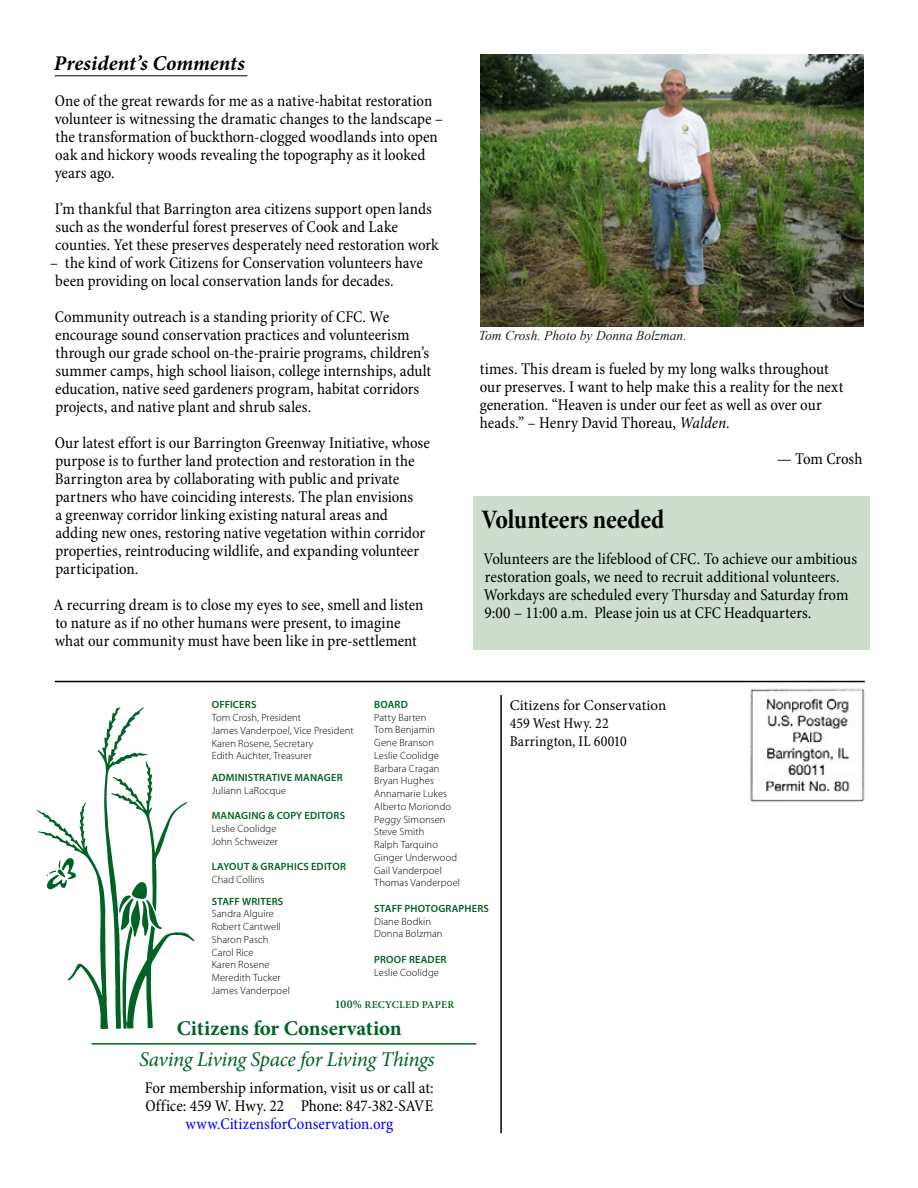
<style>
.page{position:relative;width:918px;height:1188px;background:#fff}
.page>*{position:absolute;margin:0;border:0;box-sizing:border-box;transform-origin:0 0}
.t1{font:27px "Minion Pro Bold Cn Subh";letter-spacing:-.01em;color:#000}
.t2{font:italic 21px "Minion Pro";letter-spacing:-.025em;color:#006225}
.t3{font:700 21px "Minion Pro";letter-spacing:-.005em;color:#006225}
.t4{font:italic 700 21px "Minion Pro";color:#000}
.t5{font:condensed 16.5px/18px "Minion Pro";color:#000}
.t6{font:condensed 16.5px "Minion Pro";color:#00f}
.t7{font:condensed 15px/18px "Minion Pro";letter-spacing:.005em;color:#000}
.t8{font:15px "Minion Pro";letter-spacing:.005em;color:#000}
.t9{font:italic 13.5px "Times New Roman";color:#222}
.t10{font:300 10.5px/12.8px "Myriad Pro";letter-spacing:.01em;color:#000}
.t11{font:600 10.5px "Myriad Pro";letter-spacing:.015em;color:#006225}
.t12{font:600 10.5px "Minion Pro";letter-spacing:.025em;color:#006225}
.s1{font-style:italic}
.s2{font-size:12px}
</style>
<div class="page">
<hr style="left:55px;top:681px;width:810px;height:1px;background:#000">
<hr style="left:500px;top:695px;width:2px;height:438px;background:#000">
<hr style="left:92px;top:1043px;width:384px;height:2px;background:#006225">
<svg style="left:37px;top:707px;width:157px;height:322px"></svg>
<img style="left:750px;top:688px;width:115px;height:115px">
<hr style="left:55px;top:75px;width:192px;height:1px;background:#000">
<img style="left:480px;top:54px;width:383px;height:272px">
<div style="left:473px;top:496px;width:396px;height:153px;background:#ceddce"></div>
<p class="t4" style="left:54px;top:48px;width:192px">President’s Comments</p>
<p class="t5" style="left:55px;top:92px;width:390px">One of the great rewards for me as a native-habitat restoration volunteer is witnessing the dramatic changes to the landscape – the transformation of buckthorn-clogged woodlands into open oak and hickory woods revealing the topography as it looked years ago.</p>
<p class="t5" style="left:55px;top:200px;width:385px">I’m thankful that Barrington area citizens support open lands such as the wonderful forest preserves of Cook and Lake counties. Yet these preserves desperately need restoration work</p>
<p class="t5" style="left:55px;top:254px;width:369px;text-indent:-5px">– the kind of work Citizens for Conservation volunteers have been providing on local conservation lands for decades.</p>
<p class="t5" style="left:55px;top:308px;width:378px">Community outreach is a standing priority of CFC. We encourage sound conservation practices and volunteerism through our grade school on-the-prairie programs, children’s summer camps, high school liaison, college internships, adult education, native seed gardeners program, habitat corridors projects, and native plant and shrub sales.</p>
<p class="t5" style="left:55px;top:434px;width:377px">Our latest effort is our Barrington Greenway Initiative, whose purpose is to further land protection and restoration in the Barrington area by collaborating with public and private partners who have coinciding interests. The plan envisions<br>a greenway corridor linking existing natural areas and adding new ones, restoring native vegetation within corridor properties, reintroducing wildlife, and expanding volunteer participation.</p>
<p class="t5" style="left:54px;top:596px;width:371px">A recurring dream is to close my eyes to see, smell and listen to nature as if no other humans were present, to imagine what our community must have been like in pre-settlement</p>
<p class="t9" style="left:479px;top:327px;width:209px">Tom Crosh. Photo by Donna Bolzman.</p>
<p class="t5" style="left:480px;top:361px;width:365px">times. This dream is fueled by my long walks throughout our preserves. I want to help make this a reality for the next generation. “Heaven is under our feet as well as over our heads.” – Henry David Thoreau, <span class="s1">Walden.</span></p>
<p class="t5" style="left:777px;top:451px;width:87px">— Tom Crosh</p>
<h1 class="t1" style="left:481px;top:504px;width:184px">Volunteers needed</h1>
<p class="t5" style="left:483px;top:551px;width:375px">Volunteers are the lifeblood of CFC. To achieve our ambitious restoration goals, we need to recruit additional volunteers.<br>Workdays are scheduled every Thursday and Saturday from 9:00 – 11:00 a.m. Please join us at CFC Headquarters.</p>
<p class="t11" style="left:212px;top:698px;width:46px">OFFICERS</p>
<p class="t10" style="left:212px;top:711px;width:144px">Tom Crosh, President<br>James Vanderpoel, Vice President<br>Karen Rosene, Secretary<br>Edith Auchter, Treasurer</p>
<p class="t11" style="left:212px;top:771px;width:132px">ADMINISTRATIVE MANAGER</p>
<p class="t10" style="left:212px;top:784px;width:76px">Juliann LaRocque</p>
<p class="t11" style="left:212px;top:809px;width:135px">MANAGING &amp; COPY EDITORS</p>
<p class="t10" style="left:212px;top:822px;width:68px">Leslie Coolidge<br>John Schweizer</p>
<p class="t11" style="left:212px;top:860px;width:136px">LAYOUT &amp; GRAPHICS EDITOR</p>
<p class="t10" style="left:212px;top:873px;width:54px">Chad Collins</p>
<p class="t11" style="left:212px;top:895px;width:73px">STAFF WRITERS</p>
<p class="t10" style="left:212px;top:908px;width:80px">Sandra Alguire<br>Robert Cantwell<br>Sharon Pasch<br>Carol Rice<br>Karen Rosene<br>Meredith Tucker<br>James Vanderpoel</p>
<p class="t11" style="left:374px;top:698px;width:35px">BOARD</p>
<p class="t10" style="left:374px;top:711px;width:87px">Patty Barten<br>Tom Benjamin<br>Gene Branson<br>Leslie Coolidge<br>Barbara Cragan<br>Bryan Hughes<br>Annamarie Lukes<br>Alberto Moriondo<br>Peggy Simonsen<br>Steve Smith<br>Ralph Tarquino<br>Ginger Underwood<br>Gail Vanderpoel<br>Thomas Vanderpoel</p>
<p class="t11" style="left:374px;top:902px;width:116px">STAFF PHOTOGRAPHERS</p>
<p class="t10" style="left:374px;top:915px;width:70px">Diane Bodkin<br>Donna Bolzman</p>
<p class="t11" style="left:374px;top:953px;width:74px">PROOF READER</p>
<p class="t10" style="left:374px;top:966px;width:66px">Leslie Coolidge</p>
<p class="t12" style="left:335px;top:998px;width:121px"><span class="s2">100%</span> RECYCLED PAPER</p>
<p class="t3" style="left:177px;top:1013px;width:226px">Citizens for Conservation</p>
<p class="t2" style="left:139px;top:1045px;width:297px">Saving Living Space for Living Things</p>
<p class="t5" style="left:145px;top:1079px;width:291px">For membership information, visit us or call at:<br>Office: 459 W. Hwy. 22 Phone: 847-382-SAVE</p>
<p class="t6" style="left:186px;top:1114px;width:209px">www.CitizensforConservation.org</p>
<p class="t8" style="left:510px;top:695px;width:158px">Citizens for Conservation</p>
<p class="t7" style="left:510px;top:715px;width:118px">459 West Hwy. 22<br>Barrington, IL 60010</p>
</div>
